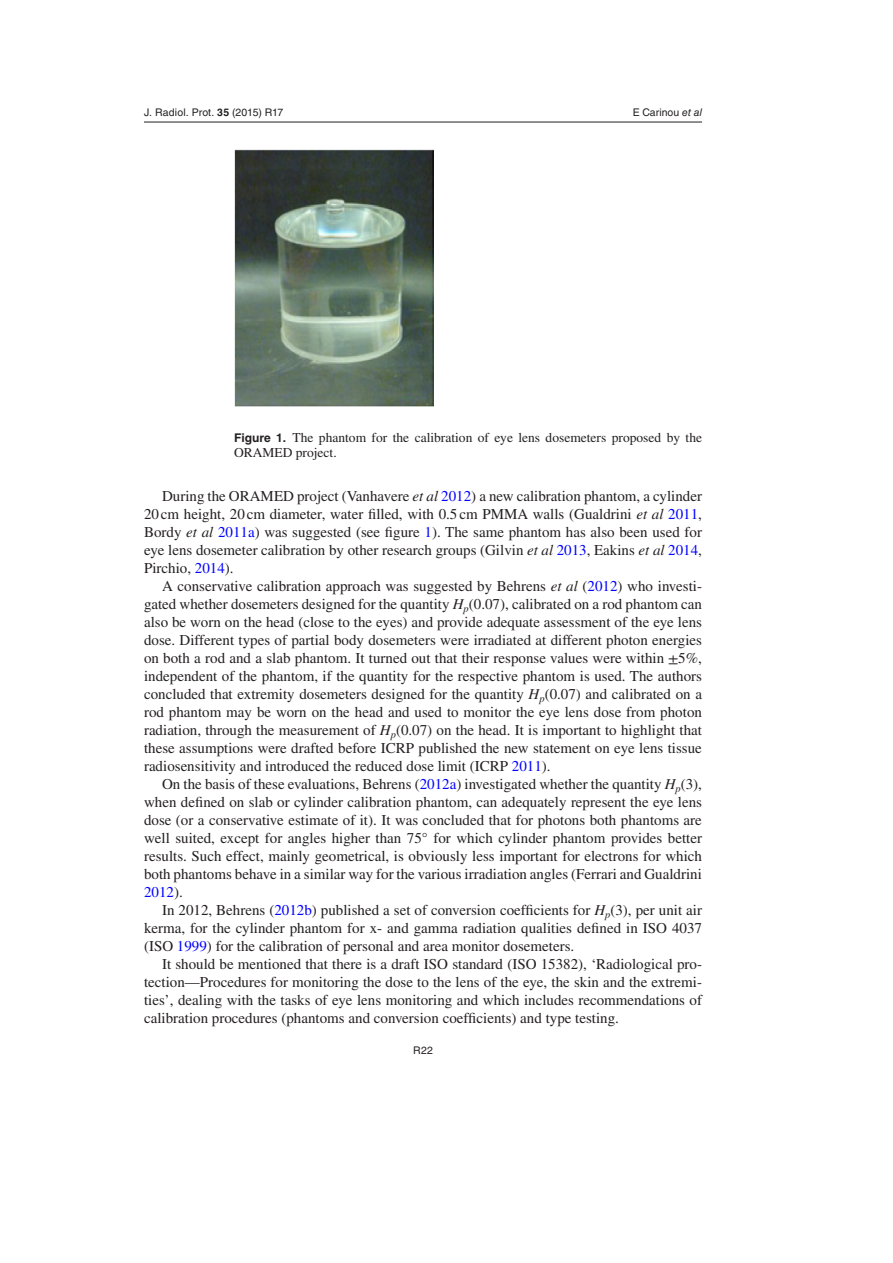
<style>
.page{position:relative;width:893px;height:1263px;background:#fff}
.page>*{position:absolute;margin:0;border:0;box-sizing:border-box;transform-origin:0 0}
.t1{font:15px/18px "Times LT Std";color:#231f20;text-align:justify}
.t2{font:13.5px/15px "Times LT Std";color:#231f20}
.t3{font:10.5px "Helvetica LT Std";letter-spacing:.01em;color:#231f20}
.s1{font-family:"Helvetica";font-weight:700}
.s2{font-family:"Helvetica"}
.s3{font-style:italic}
.s4{font-family:"Helvetica LT Std";font-weight:700;font-size:12px}
.s5{color:#00f}
.s6{font-family:"STIX General"}
</style>
<div class="page">
<hr style="left:144px;top:122px;width:558px;height:1px;background:#231f20">
<img style="left:234px;top:149px;width:200px;height:258px">
<p class="t3" style="left:144px;top:106px;width:141px">J. Radiol. Prot. <span class="s1">35</span> (<span class="s2">2015</span>) R17</p>
<p class="t3" style="left:633px;top:106px;width:71px">E Carinou <span class="s3">et al</span></p>
<p class="t2" style="left:234px;top:429px;width:470px"><span class="s4">Figure 1.</span> The phantom for the calibration of eye lens dosemeters proposed by the<br>ORAMED project.</p>
<p class="t1" style="left:144px;top:487px;width:560px;text-indent:18px">During the ORAMED project (Vanhavere <span class="s3">et al</span> <span class="s5">2012</span>) a new calibration phantom, a cylinder 20cm height, 20 cm diameter, water filled, with 0.5cm PMMA walls (Gualdrini <span class="s3">et al</span> <span class="s5">2011</span>, Bordy <span class="s3">et al</span> <span class="s5">2011a</span>) was suggested (see figure <span class="s5">1</span>). The same phantom has also been used for eye lens dosemeter calibration by other research groups (Gilvin <span class="s3">et al</span> <span class="s5">2013</span>, Eakins <span class="s3">et al</span> <span class="s5">2014</span>, Pirchio, <span class="s5">2014</span>).</p>
<p class="t1" style="left:144px;top:577px;width:560px;text-indent:18px">A conservative calibration approach was suggested by Behrens <span class="s3">et al</span> (<span class="s5">2012</span>) who investi&shy;gated whether dosemeters designed for the quantity <span class="s3">H</span><sub>p</sub>(0.07), calibrated on a rod phantom can also be worn on the head (close to the eyes) and provide adequate assessment of the eye lens dose. Different types of partial body dosemeters were irradiated at different photon energies on both a rod and a slab phantom. It turned out that their response values were within <span class="s6">±</span>5%, independent of the phantom, if the quantity for the respective phantom is used. The authors concluded that extremity dosemeters designed for the quantity <span class="s3">H</span><sub>p</sub>(0.07) and calibrated on a rod phantom may be worn on the head and used to monitor the eye lens dose from photon radiation, through the measurement of <span class="s3">H</span><sub>p</sub>(0.07) on the head. It is important to highlight that these assumptions were drafted before ICRP published the new statement on eye lens tissue radiosensitivity and introduced the reduced dose limit (ICRP <span class="s5">2011</span>).</p>
<p class="t1" style="left:144px;top:775px;width:560px;text-indent:18px">On the basis of these evaluations, Behrens (<span class="s5">2012a</span>) investigated whether the quantity <span class="s3">H</span><sub>p</sub>(3), when defined on slab or cylinder calibration phantom, can adequately represent the eye lens dose (or a conservative estimate of it). It was concluded that for photons both phantoms are well suited, except for angles higher than 75<span class="s6">°</span> for which cylinder phantom provides better results. Such effect, mainly geometrical, is obviously less important for electrons for which both phantoms behave in a similar way for the various irradiation angles (Ferrari and Gualdrini <span class="s5">2012</span>).</p>
<p class="t1" style="left:144px;top:901px;width:559px;text-indent:18px">In 2012, Behrens (<span class="s5">2012b</span>) published a set of conversion coefficients for <span class="s3">H</span><sub>p</sub>(3), per unit air kerma, for the cylinder phantom for x- and gamma radiation qualities defined in ISO 4037 (ISO <span class="s5">1999</span>) for the calibration of personal and area monitor dosemeters.</p>
<p class="t1" style="left:144px;top:955px;width:560px;text-indent:18px">It should be mentioned that there is a draft ISO standard (ISO 15382), <span class="s6">‘</span>Radiological pro&shy;tection<span class="s6">—</span>Procedures for monitoring the dose to the lens of the eye, the skin and the extremi&shy;ties<span class="s6">’</span>, dealing with the tasks of eye lens monitoring and which includes recommendations of calibration procedures (phantoms and conversion coefficients) and type testing.</p>
<p class="t3" style="left:413px;top:1044px;width:21px">R22</p>
</div>
